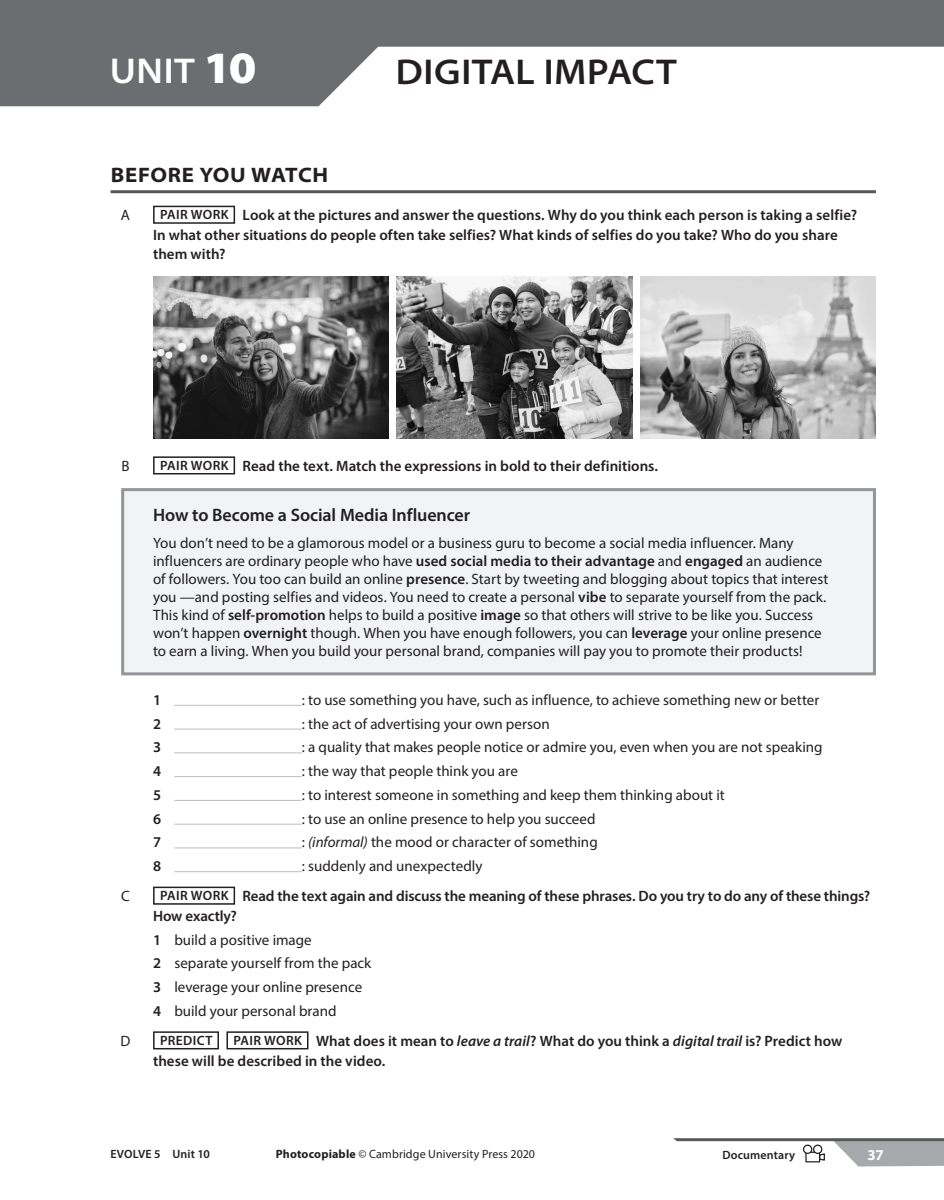
<style>
.page{position:relative;width:944px;height:1200px;background:#fff}
.page>*{position:absolute;margin:0;border:0;box-sizing:border-box;transform-origin:0 0}
.t1{font:600 semi-expanded 36px "Myriad Pro";letter-spacing:.015em;color:#231f20}
.t2{font:600 semi-expanded 36px "Myriad Pro";color:#fff}
.t3{font:700 semi-expanded 21px "Myriad Pro";letter-spacing:.025em;color:#231f20}
.t4{font:600 18px "Myriad Pro";letter-spacing:-.005em;color:#231f20}
.t5{font:15px/18px "Myriad Pro";color:#231f20}
.t6{font:600 15px/19.5px "Myriad Pro";color:#231f20}
.t7{font:700 15px "Myriad Pro";color:#fff}
.t8{font:600 13.5px "Myriad Pro";letter-spacing:.03em;color:#231f20}
.t9{font:12px "Myriad Pro";letter-spacing:.005em;color:#231f20}
.t10{font:600 12px "Myriad Pro";letter-spacing:.01em;color:#231f20}
.s1{font-weight:900;font-size:45px}
.s2{font-size:13.5px}
.s3{font-weight:600}
.s4{font-style:italic}
.s5{font-weight:700}
</style>
<div class="page">
<svg style="left:833px;top:1140px;width:111px;height:26px"></svg>
<hr style="left:675px;top:1137px;width:269px;height:3px;background:#57585a">
<div style="left:805px;top:1151px;width:15px;height:11px;border:1px solid #231f20"></div>
<svg style="left:818px;top:1151px;width:7px;height:10px"></svg>
<div style="left:803px;top:1144px;width:9px;height:9px;border:1px solid #231f20;border-radius:50%"></div>
<div style="left:813px;top:1144px;width:9px;height:9px;border:1px solid #231f20;border-radius:50%"></div>
<svg style="left:0;top:0;width:944px;height:106px;fill:#6c6d70"></svg>
<hr style="left:111px;top:190px;width:765px;height:3px;background:#57585a">
<div style="left:153px;top:206px;width:82px;height:18px;border:2px solid #231f20"></div>
<div style="left:121px;top:488px;width:755px;height:187px;background:#f2f3f4;border:3px solid #939598"></div>
<div style="left:153px;top:456px;width:82px;height:18px;border:2px solid #231f20"></div>
<img style="left:153px;top:276px;width:235px;height:162px">
<img style="left:397px;top:276px;width:235px;height:162px">
<img style="left:641px;top:276px;width:235px;height:162px">
<hr style="left:174px;top:704px;width:128px;height:1px;background:#bcbdc0">
<hr style="left:174px;top:728px;width:128px;height:1px;background:#bcbdc0">
<hr style="left:174px;top:752px;width:128px;height:1px;background:#bcbdc0">
<hr style="left:174px;top:776px;width:128px;height:1px;background:#bcbdc0">
<hr style="left:174px;top:799px;width:128px;height:1px;background:#bcbdc0">
<hr style="left:174px;top:823px;width:128px;height:1px;background:#bcbdc0">
<hr style="left:174px;top:847px;width:128px;height:1px;background:#bcbdc0">
<hr style="left:174px;top:871px;width:128px;height:1px;background:#bcbdc0">
<div style="left:153px;top:886px;width:82px;height:18px;border:2px solid #231f20"></div>
<div style="left:153px;top:1031px;width:66px;height:18px;border:2px solid #231f20"></div>
<div style="left:226px;top:1031px;width:82px;height:18px;border:2px solid #231f20"></div>
<h1 class="t2" style="left:110px;top:47px;width:148px">UNIT <span class="s1">10</span></h1>
<h1 class="t1" style="left:396px;top:49px;width:283px">DIGITAL IMPACT</h1>
<h2 class="t3" style="left:111px;top:161px;width:219px">BEFORE YOU WATCH</h2>
<p class="t5" style="left:121px;top:206px;width:11px">A</p>
<p class="t6" style="left:153px;top:205px;width:705px;text-indent:7px"><span class="s2">PAIR WORK</span> Look at the pictures and answer the questions. Why do you think each person is taking a selfie?<br>In what other situations do people often take selfies? What kinds of selfies do you take? Who do you share them with?</p>
<p class="t5" style="left:121px;top:456px;width:10px">B</p>
<p class="t6" style="left:160px;top:456px;width:500px"><span class="s2">PAIR WORK</span> Read the text. Match the expressions in bold to their definitions.</p>
<p class="t4" style="left:153px;top:503px;width:319px">How to Become a Social Media Influencer</p>
<p class="t5" style="left:153px;top:533px;width:677px">You don’t need to be a glamorous model or a business guru to become a social media influencer. Many influencers are ordinary people who have <span class="s3">used social media to their advantage</span> and <span class="s3">engaged</span> an audience of followers. You too can build an online <span class="s3">presence</span>. Start by tweeting and blogging about topics that interest you —and posting selfies and videos. You need to create a personal <span class="s3">vibe</span> to separate yourself from the pack.<br>This kind of <span class="s3">self-promotion</span> helps to build a positive <span class="s3">image</span> so that others will strive to be like you. Success won’t happen <span class="s3">overnight</span> though. When you have enough followers, you can <span class="s3">leverage</span> your online presence to earn a living. When you build your personal brand, companies will pay you to promote their products!</p>
<p class="t6" style="left:153px;top:689px;width:10px">1</p>
<p class="t5" style="left:302px;top:690px;width:519px">: to use something you have, such as influence, to achieve something new or better</p>
<p class="t6" style="left:153px;top:713px;width:10px">2</p>
<p class="t5" style="left:302px;top:714px;width:249px">: the act of advertising your own person</p>
<p class="t6" style="left:153px;top:737px;width:10px">3</p>
<p class="t5" style="left:302px;top:737px;width:522px">: a quality that makes people notice or admire you, even when you are not speaking</p>
<p class="t6" style="left:153px;top:760px;width:10px">4</p>
<p class="t5" style="left:302px;top:761px;width:217px">: the way that people think you are</p>
<p class="t6" style="left:153px;top:784px;width:10px">5</p>
<p class="t5" style="left:302px;top:785px;width:424px">: to interest someone in something and keep them thinking about it</p>
<p class="t6" style="left:153px;top:808px;width:10px">6</p>
<p class="t5" style="left:302px;top:809px;width:295px">: to use an online presence to help you succeed</p>
<p class="t6" style="left:153px;top:832px;width:10px">7</p>
<p class="t5" style="left:302px;top:832px;width:297px">: <span class="s4">(informal)</span> the mood or character of something</p>
<p class="t6" style="left:153px;top:855px;width:10px">8</p>
<p class="t5" style="left:302px;top:856px;width:182px">: suddenly and unexpectedly</p>
<p class="t5" style="left:121px;top:886px;width:10px">C</p>
<p class="t6" style="left:153px;top:885px;width:719px;text-indent:7px"><span class="s2">PAIR WORK</span> Read the text again and discuss the meaning of these phrases. Do you try to do any of these things?<br>How exactly?</p>
<p class="t5" style="left:153px;top:927px;width:220px;line-height:23.7px"><span class="s3">1</span> build a positive image<br><span class="s3">2</span> separate yourself from the pack<br><span class="s3">3</span> leverage your online presence<br><span class="s3">4</span> build your personal brand</p>
<p class="t5" style="left:120px;top:1031px;width:11px">D</p>
<p class="t8" style="left:160px;top:1031px;width:54px">PREDICT</p>
<p class="t6" style="left:153px;top:1030px;width:691px;text-indent:80px"><span class="s2">PAIR WORK</span> What does it mean to <span class="s4">leave a trail</span>? What do you think a <span class="s4">digital trail</span> is? Predict how these will be described in the video.</p>
<p class="t10" style="left:111px;top:1145px;width:101px">EVOLVE 5 Unit 10</p>
<p class="t9" style="left:276px;top:1146px;width:261px"><span class="s5">Photocopiable</span> © Cambridge University Press 2020</p>
<p class="t10" style="left:722px;top:1146px;width:74px">Documentary</p>
<p class="t7" style="left:867px;top:1144px;width:18px">37</p>
</div>
